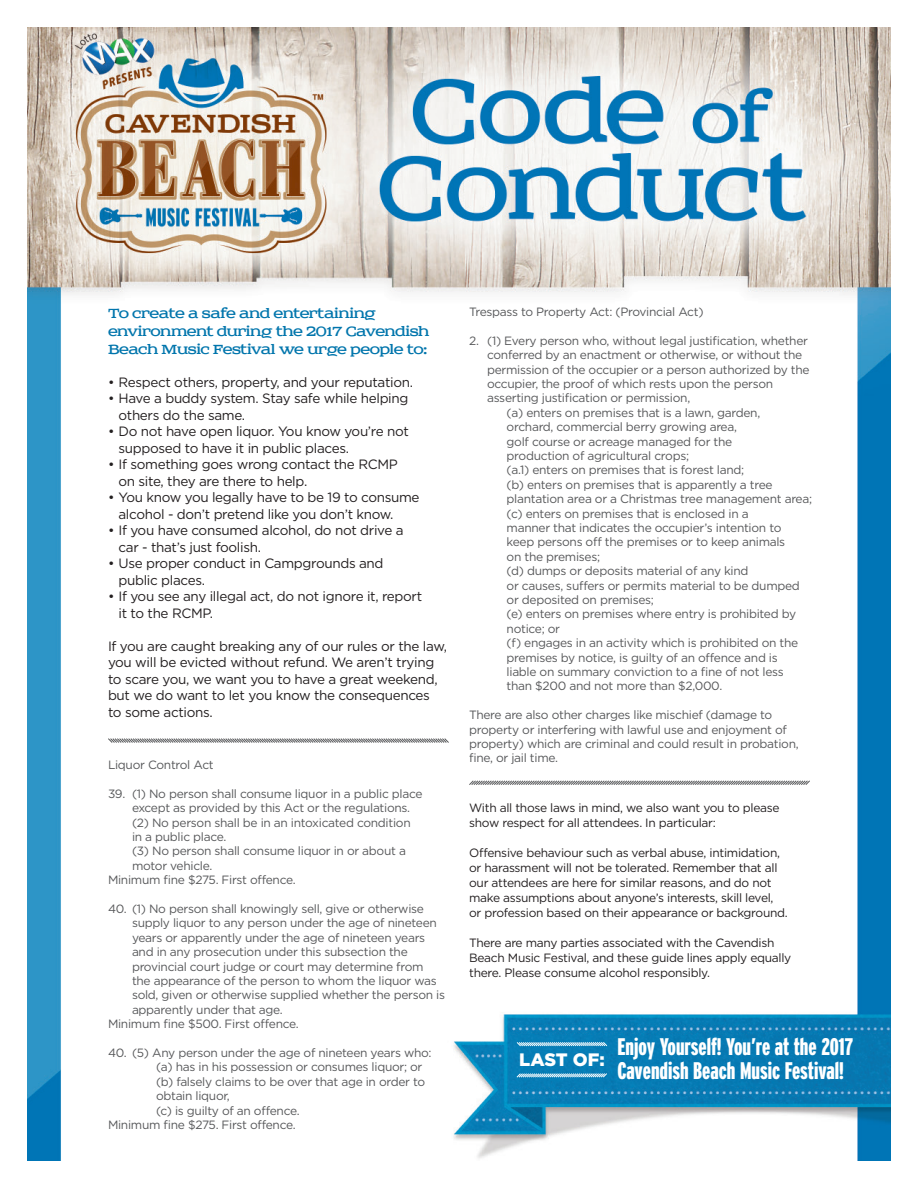
<style>
.page{position:relative;width:918px;height:1188px;background:#fff}
.page>*{position:absolute;margin:0;border:0;box-sizing:border-box;transform-origin:0 0}
.t1{font:24px/24px "Interstate Black Comp";color:#fff}
.t2{font:900 18px "Gotham";letter-spacing:-.005em;color:#fff}
.t3{font:15px/18px "Sreda";letter-spacing:-.035em;color:#0075ac}
.t4{font:13.5px/16.5px "Gotham";letter-spacing:-.025em;color:#231f20}
.t5{font:12px/14.4px "Gotham";letter-spacing:-.025em;color:#57585a}
.t6{font:12px/15px "Gotham";letter-spacing:-.025em;color:#231f20}
</style>
<div class="page">
<img style="left:27px;top:27px;width:864px;height:1134px">
<svg style="left:516px;top:1041px;width:92px;height:6px"></svg>
<svg style="left:516px;top:1073px;width:92px;height:5px"></svg>
<svg style="left:107px;top:737px;width:343px;height:7px"></svg>
<svg style="left:468px;top:780px;width:343px;height:6px"></svg>
<p class="t3" style="left:108px;top:304px;width:323px">To create a safe and entertaining environment during the 2017 Cavendish<br>Beach Music Festival we urge people to:</p>
<p class="t4" style="left:108px;top:373px;width:307px">• Respect others, property, and your reputation.</p>
<p class="t4" style="left:119px;top:390px;width:291px;text-indent:-11px">• Have a buddy system. Stay safe while helping others do the same.</p>
<p class="t4" style="left:119px;top:423px;width:292px;text-indent:-11px">• Do not have open liquor. You know you’re not supposed to have it in public places.</p>
<p class="t4" style="left:119px;top:456px;width:281px;text-indent:-11px">• If something goes wrong contact the RCMP on site, they are there to help.</p>
<p class="t4" style="left:119px;top:489px;width:303px;text-indent:-11px">• You know you legally have to be 19 to consume alcohol - don’t pretend like you don’t know.</p>
<p class="t4" style="left:119px;top:522px;width:287px;text-indent:-11px">• If you have consumed alcohol, do not drive a car - that’s just foolish.</p>
<p class="t4" style="left:119px;top:555px;width:267px;text-indent:-11px">• Use proper conduct in Campgrounds and public places.</p>
<p class="t4" style="left:119px;top:588px;width:305px;text-indent:-11px">• If you see any illegal act, do not ignore it, report it to the RCMP.</p>
<p class="t4" style="left:108px;top:637px;width:340px">If you are caught breaking any of our rules or the law, you will be evicted without refund. We aren’t trying to scare you, we want you to have a great weekend, but we do want to let you know the consequences<br>to some actions.</p>
<p class="t5" style="left:108px;top:757px;width:107px">Liquor Control Act</p>
<p class="t5" style="left:108px;top:786px;width:316px">39. (1) No person shall consume liquor in a public place</p>
<p class="t5" style="left:132px;top:801px;width:280px">except as provided by this Act or the regulations.</p>
<p class="t5" style="left:132px;top:815px;width:280px">(2) No person shall be in an intoxicated condition</p>
<p class="t5" style="left:132px;top:829px;width:96px">in a public place.</p>
<p class="t5" style="left:132px;top:844px;width:275px">(3) No person shall consume liquor in or about a</p>
<p class="t5" style="left:132px;top:858px;width:82px">motor vehicle.</p>
<p class="t5" style="left:108px;top:873px;width:189px">Minimum fine $275. First offence.</p>
<p class="t5" style="left:108px;top:901px;width:317px">40. (1) No person shall knowingly sell, give or otherwise</p>
<p class="t5" style="left:132px;top:916px;width:306px">supply liquor to any person under the age of nineteen</p>
<p class="t5" style="left:132px;top:930px;width:295px">years or apparently under the age of nineteen years</p>
<p class="t5" style="left:132px;top:945px;width:277px">and in any prosecution under this subsection the</p>
<p class="t5" style="left:132px;top:959px;width:293px">provincial court judge or court may determine from</p>
<p class="t5" style="left:132px;top:973px;width:306px">the appearance of the person to whom the liquor was</p>
<p class="t5" style="left:132px;top:988px;width:315px">sold, given or otherwise supplied whether the person is</p>
<p class="t5" style="left:132px;top:1002px;width:152px">apparently under that age.</p>
<p class="t5" style="left:108px;top:1017px;width:192px">Minimum fine $500. First offence.</p>
<p class="t5" style="left:108px;top:1045px;width:325px">40. (5) Any person under the age of nineteen years who:</p>
<p class="t5" style="left:156px;top:1060px;width:268px">(a) has in his possession or consumes liquor; or</p>
<p class="t5" style="left:156px;top:1074px;width:271px">(b) falsely claims to be over that age in order to</p>
<p class="t5" style="left:156px;top:1089px;width:75px">obtain liquor,</p>
<p class="t5" style="left:156px;top:1103px;width:145px">(c) is guilty of an offence.</p>
<p class="t5" style="left:108px;top:1117px;width:189px">Minimum fine $275. First offence.</p>
<p class="t5" style="left:469px;top:304px;width:236px">Trespass to Property Act: (Provincial Act)</p>
<p class="t5" style="left:469px;top:333px;width:340px">2. (1) Every person who, without legal justification, whether</p>
<p class="t5" style="left:487px;top:347px;width:317px">conferred by an enactment or otherwise, or without the</p>
<p class="t5" style="left:487px;top:362px;width:324px">permission of the occupier or a person authorized by the</p>
<p class="t5" style="left:487px;top:376px;width:288px">occupier, the proof of which rests upon the person</p>
<p class="t5" style="left:487px;top:391px;width:205px">asserting justification or permission,</p>
<p class="t5" style="left:507px;top:405px;width:255px">(a) enters on premises that is a lawn, garden,</p>
<p class="t5" style="left:507px;top:419px;width:232px">orchard, commercial berry growing area,</p>
<p class="t5" style="left:507px;top:434px;width:227px">golf course or acreage managed for the</p>
<p class="t5" style="left:507px;top:448px;width:184px">production of agricultural crops;</p>
<p class="t5" style="left:507px;top:463px;width:239px">(a.1) enters on premises that is forest land;</p>
<p class="t5" style="left:507px;top:477px;width:267px">(b) enters on premises that is apparently a tree</p>
<p class="t5" style="left:507px;top:491px;width:307px">plantation area or a Christmas tree management area;</p>
<p class="t5" style="left:507px;top:506px;width:244px">(c) enters on premises that is enclosed in a</p>
<p class="t5" style="left:507px;top:520px;width:276px">manner that indicates the occupier’s intention to</p>
<p class="t5" style="left:507px;top:535px;width:280px">keep persons off the premises or to keep animals</p>
<p class="t5" style="left:507px;top:549px;width:95px">on the premises;</p>
<p class="t5" style="left:507px;top:563px;width:243px">(d) dumps or deposits material of any kind</p>
<p class="t5" style="left:507px;top:578px;width:295px">or causes, suffers or permits material to be dumped</p>
<p class="t5" style="left:507px;top:592px;width:149px">or deposited on premises;</p>
<p class="t5" style="left:507px;top:607px;width:291px">(e) enters on premises where entry is prohibited by</p>
<p class="t5" style="left:507px;top:621px;width:55px">notice; or</p>
<p class="t5" style="left:507px;top:635px;width:293px">(f) engages in an activity which is prohibited on the</p>
<p class="t5" style="left:507px;top:650px;width:273px">premises by notice, is guilty of an offence and is</p>
<p class="t5" style="left:507px;top:664px;width:279px">liable on summary conviction to a fine of not less</p>
<p class="t5" style="left:507px;top:679px;width:217px">than $200 and not more than $2,000.</p>
<p class="t5" style="left:469px;top:707px;width:331px">There are also other charges like mischief (damage to property or interfering with lawful use and enjoyment of property) which are criminal and could result in probation, fine, or jail time.</p>
<p class="t6" style="left:469px;top:800px;width:312px">With all those laws in mind, we also want you to please show respect for all attendees. In particular:</p>
<p class="t6" style="left:469px;top:845px;width:320px">Offensive behaviour such as verbal abuse, intimidation, or harassment will not be tolerated. Remember that all our attendees are here for similar reasons, and do not make assumptions about anyone’s interests, skill level, or profession based on their appearance or background.</p>
<p class="t6" style="left:469px;top:935px;width:324px">There are many parties associated with the Cavendish<br>Beach Music Festival, and these guide lines apply equally there. Please consume alcohol responsibly.</p>
<h2 class="t2" style="left:519px;top:1047px;width:87px">LAST OF:</h2>
<h1 class="t1" style="left:617px;top:1035px;width:237px">Enjoy Yourself! You’re at the 2017<br>Cavendish Beach Music Festival!</h1>
</div>
